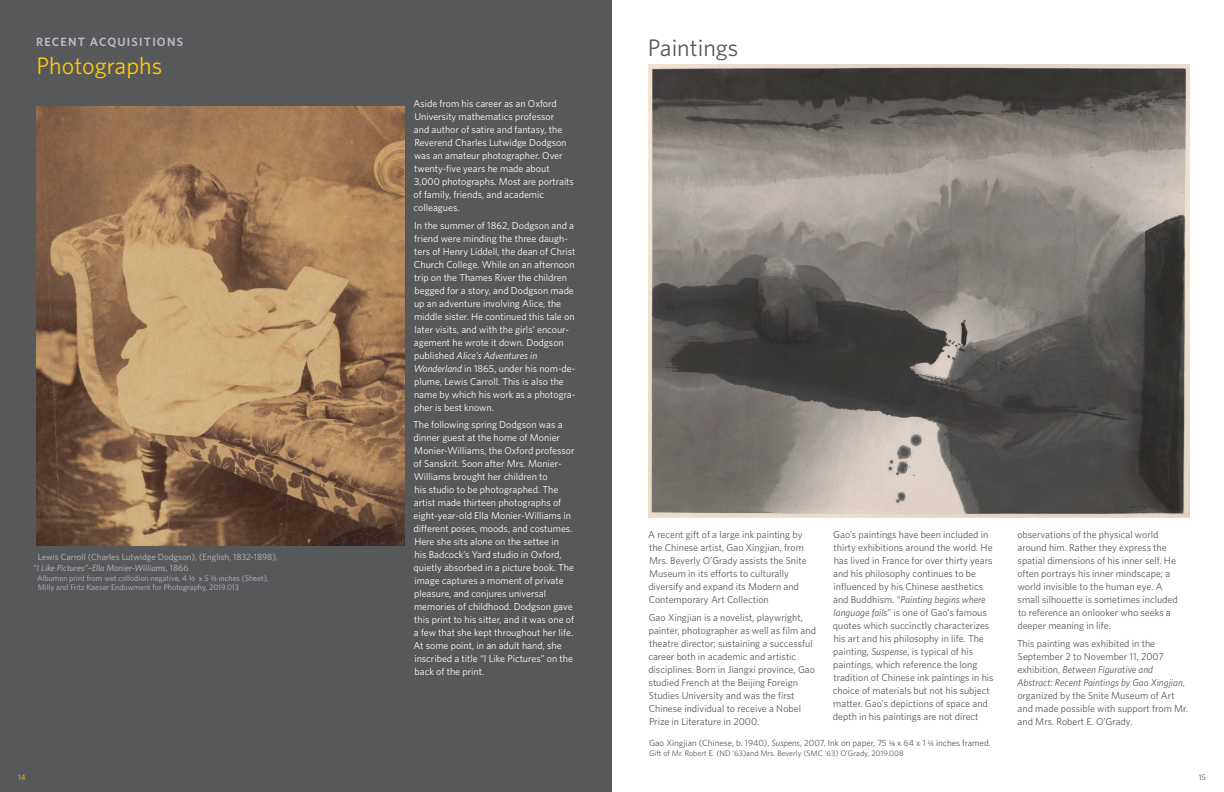
<style>
.page{position:relative;width:1224px;height:792px;background:#fff}
.page>*{position:absolute;margin:0;border:0;box-sizing:border-box;transform-origin:0 0}
.t1{font:24px "Whitney HTF";color:#feca0a}
.t2{font:24px "Whitney HTF";color:#57585a}
.t3{font:600 12px "Whitney HTF";letter-spacing:.1em;color:#bcbdc0}
.t4{font:10px/13px "Whitney HTF";color:#57585a}
.t5{font:10px/13px "Whitney HTF";color:#fff}
.t6{font:9px/10.8px "Whitney HTF";color:#bcbdc0}
.t7{font:9px "Whitney HTF";color:#57585a}
.t8{font:8px/9.6px "Whitney HTF";color:#bcbdc0}
.t9{font:8px "Whitney HTF";color:#57585a}
.t10{font:8px "Whitney HTF";color:#feca0a}
.s1{font-style:italic}
.s2{font-family:"Whitney Numeric"}
.s3{font-family:"Whitney Numeric";font-size:8px}
</style>
<div class="page">
<div style="left:0;top:0;width:612px;height:792px;background:#57585a"></div>
<img style="left:37px;top:107px;width:368px;height:438px">
<img style="left:648px;top:64px;width:542px;height:453px">
<p class="t3" style="left:36px;top:34px;width:148px">RECENT ACQUISITIONS</p>
<p class="t1" style="left:37px;top:52px;width:127px">Photographs</p>
<p class="t6" style="left:33px;top:552px;width:246px;text-indent:4px">Lewis Carroll (Charles Lutwidge Dodgson), (English, 1832-1898), “<span class="s1">I Like Pictures”–Ella Monier-Williams</span>, 1866</p>
<p class="t8" style="left:37px;top:573px;width:233px">Albumen print from wet collodion negative, 4 <span class="s2">K</span> x 5 <span class="s2">K</span> inches (Sheet),<br>Milly and Fritz Kaeser Endowment for Photography, 2019.013</p>
<p class="t10" style="left:18px;top:772px;width:9px">14</p>
<p class="t5" style="left:413px;top:97px;width:162px">Aside from his career as an Oxford<br>University mathematics professor<br>and author of satire and fantasy, the<br>Reverend Charles Lutwidge Dodgson was an amateur photographer. Over twenty-five years he made about<br>3,000 photographs. Most are portraits of family, friends, and academic colleagues.</p>
<p class="t5" style="left:414px;top:219px;width:163px">In the summer of 1862, Dodgson and a friend were minding the three daugh&shy;ters of Henry Liddell, the dean of Christ Church College. While on an afternoon trip on the Thames River the children begged for a story, and Dodgson made up an adventure involving Alice, the middle sister. He continued this tale on later visits, and with the girls’ encour&shy;agement he wrote it down. Dodgson published <span class="s1">Alice’s Adventures in Wonderland</span> in 1865, under his nom-de&shy;plume, Lewis Carroll. This is also the name by which his work as a photogra&shy;pher is best known.</p>
<p class="t5" style="left:413px;top:418px;width:163px">The following spring Dodgson was a dinner guest at the home of Monier Monier-Williams, the Oxford professor of Sanskrit. Soon after Mrs. Monier-Williams brought her children to<br>his studio to be photographed. The artist made thirteen photographs of eight-year-old Ella Monier-Williams in different poses, moods, and costumes.<br>Here she sits alone on the settee in<br>his Badcock’s Yard studio in Oxford, quietly absorbed in a picture book. The image captures a moment of private pleasure, and conjures universal memories of childhood. Dodgson gave this print to his sitter, and it was one of a few that she kept throughout her life.<br>At some point, in an adult hand, she inscribed a title “I Like Pictures” on the back of the print.</p>
<p class="t2" style="left:648px;top:33px;width:92px">Paintings</p>
<p class="t4" style="left:648px;top:528px;width:160px">A recent gift of a large ink painting by the Chinese artist, Gao Xingjian, from Mrs. Beverly O’Grady assists the Snite Museum in its efforts to culturally diversify and expand its Modern and Contemporary Art Collection</p>
<p class="t4" style="left:648px;top:611px;width:169px">Gao Xingjian is a novelist, playwright, painter, photographer as well as film and theatre director; sustaining a successful career both in academic and artistic disciplines. Born in Jiangxi province, Gao studied French at the Beijing Foreign Studies University and was the first Chinese individual to receive a Nobel Prize in Literature in 2000.</p>
<p class="t4" style="left:833px;top:528px;width:162px">Gao’s paintings have been included in thirty exhibitions around the world. He has lived in France for over thirty years and his philosophy continues to be influenced by his Chinese aesthetics and Buddhism. “<span class="s1">Painting begins where language fails</span>” is one of Gao’s famous quotes which succinctly characterizes his art and his philosophy in life. The painting, <span class="s1">Suspense</span>, is typical of his paintings, which reference the long tradition of Chinese ink paintings in his choice of materials but not his subject matter. Gao’s depictions of space and depth in his paintings are not direct</p>
<p class="t4" style="left:1017px;top:528px;width:162px">observations of the physical world around him. Rather they express the spatial dimensions of his inner self. He often portrays his inner mindscape; a world invisible to the human eye. A small silhouette is sometimes included to reference an onlooker who seeks a deeper meaning in life.</p>
<p class="t4" style="left:1017px;top:637px;width:173px">This painting was exhibited in the September 2 to November 11, 2007 exhibition, <span class="s1">Between Figurative and Abstract: Recent Paintings by Gao Xingjian</span>, organized by the Snite Museum of Art and made possible with support from Mr. and Mrs. Robert E. O’Grady.</p>
<p class="t7" style="left:649px;top:738px;width:343px">Gao Xingjian (Chinese, b. 1940), <span class="s1">Suspens</span>, 2007, Ink on paper, 75 <span class="s3">V</span> x 64 x 1 <span class="s3">N</span> inches framed.</p>
<p class="t9" style="left:649px;top:748px;width:256px">Gift of Mr. Robert E. (ND ‘63)and Mrs. Beverly (SMC ‘63) O’Grady, 2019.008</p>
<p class="t9" style="left:1199px;top:772px;width:9px">15</p>
</div>
